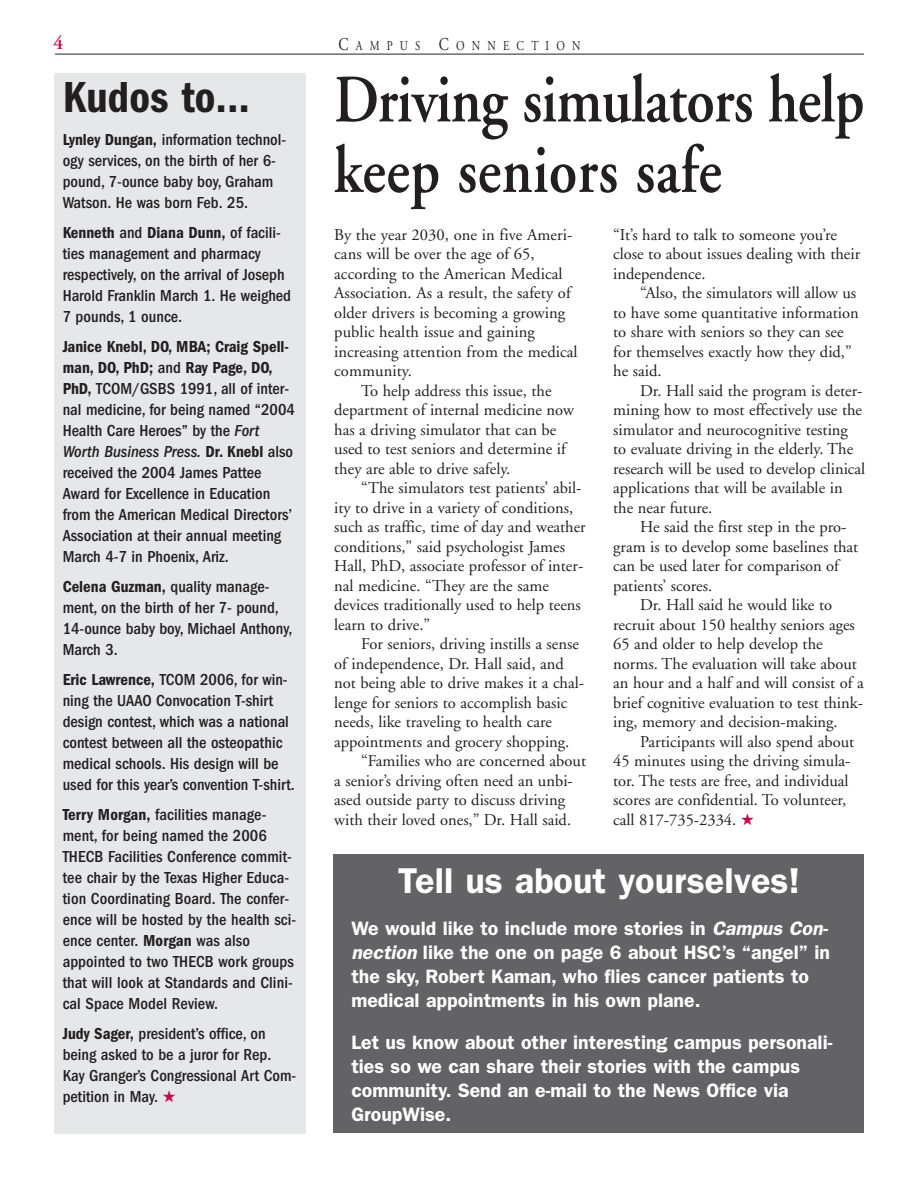
<style>
.page{position:relative;width:918px;height:1188px;background:#fff}
.page>*{position:absolute;margin:0;border:0;box-sizing:border-box;transform-origin:0 0}
.t1{font:600 67.5px/70.5px "Adobe Garamond";letter-spacing:-.01em;color:#231f20;scale:.85 1}
.t2{font:600 condensed 45px "Franklin Gothic";color:#231f20}
.t3{font:600 36px "Franklin Gothic";color:#fff}
.t4{font:600 19.5px/24px "Franklin Gothic";color:#fff}
.t5{font:600 19.5px "Adobe Garamond";color:#c50750}
.t6{font:16.5px/19.5px "Adobe Garamond";color:#231f20}
.t7{font:500 condensed 16.5px/21px "Franklin Gothic";color:#231f20}
.t8{font:13.5px "Adobe Garamond";letter-spacing:.665em;color:#231f20;scale:.8 1}
.s1{font-size:18px}
.s2{font-weight:600}
.s3{font-style:italic}
.s4{color:#c50750}
</style>
<div class="page">
<hr style="left:55px;top:54px;width:809px;height:1px;background:#231f20">
<div style="left:54px;top:73px;width:252px;height:1061px;background:#e6e7e9"></div>
<div style="left:333px;top:854px;width:531px;height:279px;background:#636366"></div>
<p class="t5" style="left:54px;top:36px;width:11px">4</p>
<p class="t8" style="left:339px;top:40px;width:304px"><span class="s1">C</span>AMPUS <span class="s1">C</span>ONNECTION</p>
<h2 class="t2" style="left:63px;top:82px;width:189px">Kudos to...</h2>
<p class="t7" style="left:63px;top:130px;width:225px"><span class="s2">Lynley Dungan,</span> information technol&shy;ogy services, on the birth of her 6- pound, 7-ounce baby boy, Graham<br>Watson. He was born Feb. 25.</p>
<p class="t7" style="left:63px;top:223px;width:230px"><span class="s2">Kenneth</span> and <span class="s2">Diana Dunn,</span> of facili&shy;ties management and pharmacy respectively, on the arrival of Joseph<br>Harold Franklin March 1. He weighed<br>7 pounds, 1 ounce.</p>
<p class="t7" style="left:63px;top:337px;width:234px"><span class="s2">Janice Knebl, DO, MBA; Craig Spell&shy;man, DO, PhD;</span> and <span class="s2">Ray Page, DO, PhD,</span> TCOM/GSBS 1991, all of inter&shy;nal medicine, for being named “2004<br>Health Care Heroes” by the <span class="s3">Fort Worth Business Press.</span> <span class="s2">Dr. Knebl</span> also received the 2004 James Pattee Award for Excellence in Education from the American Medical Directors’ Association at their annual meeting March 4-7 in Phoenix, Ariz.</p>
<p class="t7" style="left:63px;top:577px;width:231px"><span class="s2">Celena Guzman,</span> quality manage&shy;ment, on the birth of her 7- pound,<br>14-ounce baby boy, Michael Anthony,<br>March 3.</p>
<p class="t7" style="left:63px;top:670px;width:234px"><span class="s2">Eric Lawrence,</span> TCOM 2006, for win&shy;ning the UAAO Convocation T-shirt design contest, which was a national contest between all the osteopathic medical schools. His design will be used for this year’s convention T-shirt.</p>
<p class="t7" style="left:63px;top:805px;width:235px"><span class="s2">Terry Morgan,</span> facilities manage&shy;ment, for being named the 2006<br>THECB Facilities Conference commit&shy;tee chair by the Texas Higher Educa&shy;tion Coordinating Board. The confer&shy;ence will be hosted by the health sci&shy;ence center. <span class="s2">Morgan</span> was also appointed to two THECB work groups that will look at Standards and Clini&shy;cal Space Model Review.</p>
<p class="t7" style="left:63px;top:1024px;width:235px"><span class="s2">Judy Sager,</span> president’s office, on being asked to be a juror for Rep.<br>Kay Granger’s Congressional Art Com&shy;petition in May. <span class="s4">★</span></p>
<h1 class="t1" style="left:334px;top:71px;width:626px">Driving simulators help keep seniors safe</h1>
<p class="t6" style="left:613px;top:226px;width:248px">“It’s hard to talk to someone you’re close to about issues dealing with their independence.</p>
<p class="t6" style="left:613px;top:285px;width:247px;text-indent:27px">“Also, the simulators will allow us to have some quantitative information to share with seniors so they can see for themselves exactly how they did,” he said.</p>
<p class="t6" style="left:613px;top:382px;width:254px;text-indent:27px">Dr. Hall said the program is deter&shy;mining how to most effectively use the simulator and neurocognitive testing<br>to evaluate driving in the elderly. The research will be used to develop clinical applications that will be available in the near future.</p>
<p class="t6" style="left:640px;top:519px;width:208px">He said the first step in the pro-</p>
<p class="t6" style="left:613px;top:538px;width:247px">gram is to develop some baselines that</p>
<p class="t6" style="left:613px;top:558px;width:227px">can be used later for comparison of</p>
<p class="t6" style="left:613px;top:577px;width:100px">patients’ scores.</p>
<p class="t6" style="left:640px;top:597px;width:193px">Dr. Hall said he would like to</p>
<p class="t6" style="left:613px;top:616px;width:243px">recruit about 150 healthy seniors ages</p>
<p class="t6" style="left:613px;top:636px;width:211px">65 and older to help develop the</p>
<p class="t6" style="left:613px;top:655px;width:245px">norms. The evaluation will take about</p>
<p class="t6" style="left:613px;top:675px;width:252px">an hour and a half and will consist of a</p>
<p class="t6" style="left:613px;top:694px;width:251px">brief cognitive evaluation to test think-</p>
<p class="t6" style="left:613px;top:714px;width:226px">ing, memory and decision-making.</p>
<p class="t6" style="left:640px;top:733px;width:216px">Participants will also spend about</p>
<p class="t6" style="left:613px;top:753px;width:239px">45 minutes using the driving simula-</p>
<p class="t6" style="left:613px;top:772px;width:237px">tor. The tests are free, and individual</p>
<p class="t6" style="left:613px;top:792px;width:235px">scores are confidential. To volunteer,</p>
<p class="t6" style="left:613px;top:811px;width:143px">call 817-735-2334. <span class="s4">★</span></p>
<p class="t6" style="left:334px;top:226px;width:240px">By the year 2030, one in five Ameri-</p>
<p class="t6" style="left:334px;top:246px;width:202px">cans will be over the age of 65,</p>
<p class="t6" style="left:334px;top:265px;width:230px">according to the American Medical</p>
<p class="t6" style="left:334px;top:285px;width:238px">Association. As a result, the safety of</p>
<p class="t6" style="left:334px;top:304px;width:233px">older drivers is becoming a growing</p>
<p class="t6" style="left:334px;top:324px;width:202px">public health issue and gaining</p>
<p class="t6" style="left:334px;top:343px;width:245px">increasing attention from the medical</p>
<p class="t6" style="left:334px;top:363px;width:79px">community.</p>
<p class="t6" style="left:361px;top:382px;width:192px">To help address this issue, the</p>
<p class="t6" style="left:334px;top:402px;width:241px">department of internal medicine now</p>
<p class="t6" style="left:334px;top:421px;width:224px">has a driving simulator that can be</p>
<p class="t6" style="left:334px;top:441px;width:233px">used to test seniors and determine if</p>
<p class="t6" style="left:334px;top:460px;width:178px">they are able to drive safely.</p>
<p class="t6" style="left:361px;top:480px;width:222px">“The simulators test patients’ abil-</p>
<p class="t6" style="left:334px;top:499px;width:241px">ity to drive in a variety of conditions,</p>
<p class="t6" style="left:334px;top:519px;width:253px">such as traffic, time of day and weather</p>
<p class="t6" style="left:334px;top:538px;width:232px">conditions,” said psychologist James</p>
<p class="t6" style="left:334px;top:558px;width:251px">Hall, PhD, associate professor of inter-</p>
<p class="t6" style="left:334px;top:577px;width:216px">nal medicine. “They are the same</p>
<p class="t6" style="left:334px;top:597px;width:248px">devices traditionally used to help teens</p>
<p class="t6" style="left:334px;top:616px;width:98px">learn to drive.”</p>
<p class="t6" style="left:361px;top:636px;width:219px">For seniors, driving instills a sense</p>
<p class="t6" style="left:334px;top:655px;width:231px">of independence, Dr. Hall said, and</p>
<p class="t6" style="left:334px;top:675px;width:251px">not being able to drive makes it a chal-</p>
<p class="t6" style="left:334px;top:694px;width:235px">lenge for seniors to accomplish basic</p>
<p class="t6" style="left:334px;top:714px;width:219px">needs, like traveling to health care</p>
<p class="t6" style="left:334px;top:733px;width:237px">appointments and grocery shopping.</p>
<p class="t6" style="left:361px;top:753px;width:226px">“Families who are concerned about</p>
<p class="t6" style="left:334px;top:772px;width:240px">a senior’s driving often need an unbi-</p>
<p class="t6" style="left:334px;top:792px;width:232px">ased outside party to discuss driving</p>
<p class="t6" style="left:334px;top:811px;width:238px">with their loved ones,” Dr. Hall said.</p>
<h3 class="t3" style="left:398px;top:868px;width:403px">Tell us about yourselves!</h3>
<p class="t4" style="left:351px;top:918px;width:480px">We would like to include more stories in <span class="s3">Campus Con&shy;nection</span> like the one on page 6 about HSC’s “angel” in the sky, Robert Kaman, who flies cancer patients to medical appointments in his own plane.</p>
<p class="t4" style="left:351px;top:1032px;width:482px">Let us know about other interesting campus personali&shy;ties so we can share their stories with the campus community. Send an e-mail to the News Office via GroupWise.</p>
</div>
